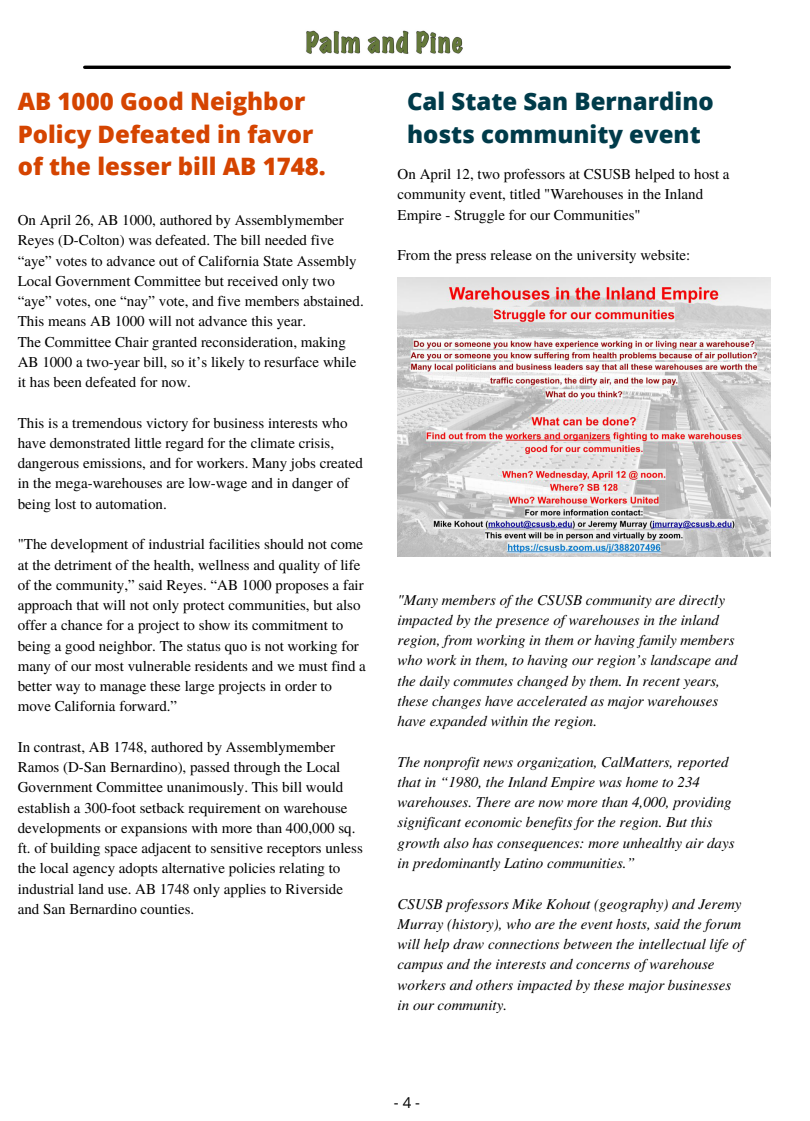
<style>
.page{position:relative;width:810px;height:1121px;background:#fff}
.page>*{position:absolute;margin:0;border:0;box-sizing:border-box;transform-origin:0 0}
.t1{font:800 24px "Open Sans";color:#d54400}
.t2{font:800 24px/32.7px "Open Sans";color:#003b4a}
.t3{font:15px/20.2px "Te X Gyre Termes";color:#000}
.t4{font:italic 15px/20.2px "Te X Gyre Termes";color:#000}
.t5{font:15px "Open Sans";color:#000}
</style>
<div class="page">
<hr style="left:85px;top:66px;width:644px;height:3px;background:#000">
<img style="left:306px;top:30px;width:157px;height:24px">
<img style="left:398px;top:277px;width:372px;height:279px">
<p class="t1" style="left:18px;top:84px;width:289px">AB 1000 Good Neighbor</p>
<p class="t1" style="left:18px;top:117px;width:297px">Policy Defeated in favor</p>
<p class="t1" style="left:18px;top:150px;width:310px">of the lesser bill AB 1748.</p>
<p class="t3" style="left:18px;top:209px;width:348px">On April 26, AB 1000, authored by Assemblymember Reyes (D-Colton) was defeated. The bill needed five “aye” votes to advance out of California State Assembly Local Government Committee but received only two “aye” votes, one “nay” vote, and five members abstained.<br>This means AB 1000 will not advance this year.</p>
<p class="t3" style="left:18px;top:331px;width:340px">The Committee Chair granted reconsideration, making<br>AB 1000 a two-year bill, so it’s likely to resurface while it has been defeated for now.</p>
<p class="t3" style="left:18px;top:412px;width:347px">This is a tremendous victory for business interests who have demonstrated little regard for the climate crisis, dangerous emissions, and for workers. Many jobs created in the mega-warehouses are low-wage and in danger of being lost to automation.</p>
<p class="t3" style="left:18px;top:533px;width:350px">"The development of industrial facilities should not come at the detriment of the health, wellness and quality of life of the community,” said Reyes. “AB 1000 proposes a fair approach that will not only protect communities, but also offer a chance for a project to show its commitment to being a good neighbor. The status quo is not working for many of our most vulnerable residents and we must find a better way to manage these large projects in order to move California forward.”</p>
<p class="t3" style="left:18px;top:736px;width:347px">In contrast, AB 1748, authored by Assemblymember Ramos (D-San Bernardino), passed through the Local Government Committee unanimously. This bill would establish a 300-foot setback requirement on warehouse developments or expansions with more than 400,000 sq. ft. of building space adjacent to sensitive receptors unless the local agency adopts alternative policies relating to industrial land use. AB 1748 only applies to Riverside and San Bernardino counties.</p>
<p class="t2" style="left:407px;top:84px;width:308px">Cal State San Bernardino hosts community event</p>
<p class="t3" style="left:398px;top:163px;width:333px">On April 12, two professors at CSUSB helped to host a community event, titled "Warehouses in the Inland<br>Empire - Struggle for our Communities"</p>
<p class="t3" style="left:398px;top:244px;width:294px">From the press release on the university website:</p>
<p class="t4" style="left:398px;top:588px;width:341px">"Many members of the CSUSB community are directly impacted by the presence of warehouses in the inland region, from working in them or having family members who work in them, to having our region’s landscape and the daily commutes changed by them. In recent years, these changes have accelerated as major warehouses have expanded within the region.</p>
<p class="t4" style="left:398px;top:750px;width:338px">The nonprofit news organization, CalMatters, reported that in “1980, the Inland Empire was home to 234 warehouses. There are now more than 4,000, providing significant economic benefits for the region. But this growth also has consequences: more unhealthy air days in predominantly Latino communities.”</p>
<p class="t4" style="left:398px;top:892px;width:348px">CSUSB professors Mike Kohout (geography) and Jeremy Murray (history), who are the event hosts, said the forum will help draw connections between the intellectual life of campus and the interests and concerns of warehouse workers and others impacted by these major businesses in our community.</p>
<p class="t5" style="left:394px;top:1091px;width:28px">- 4 -</p>
</div>
